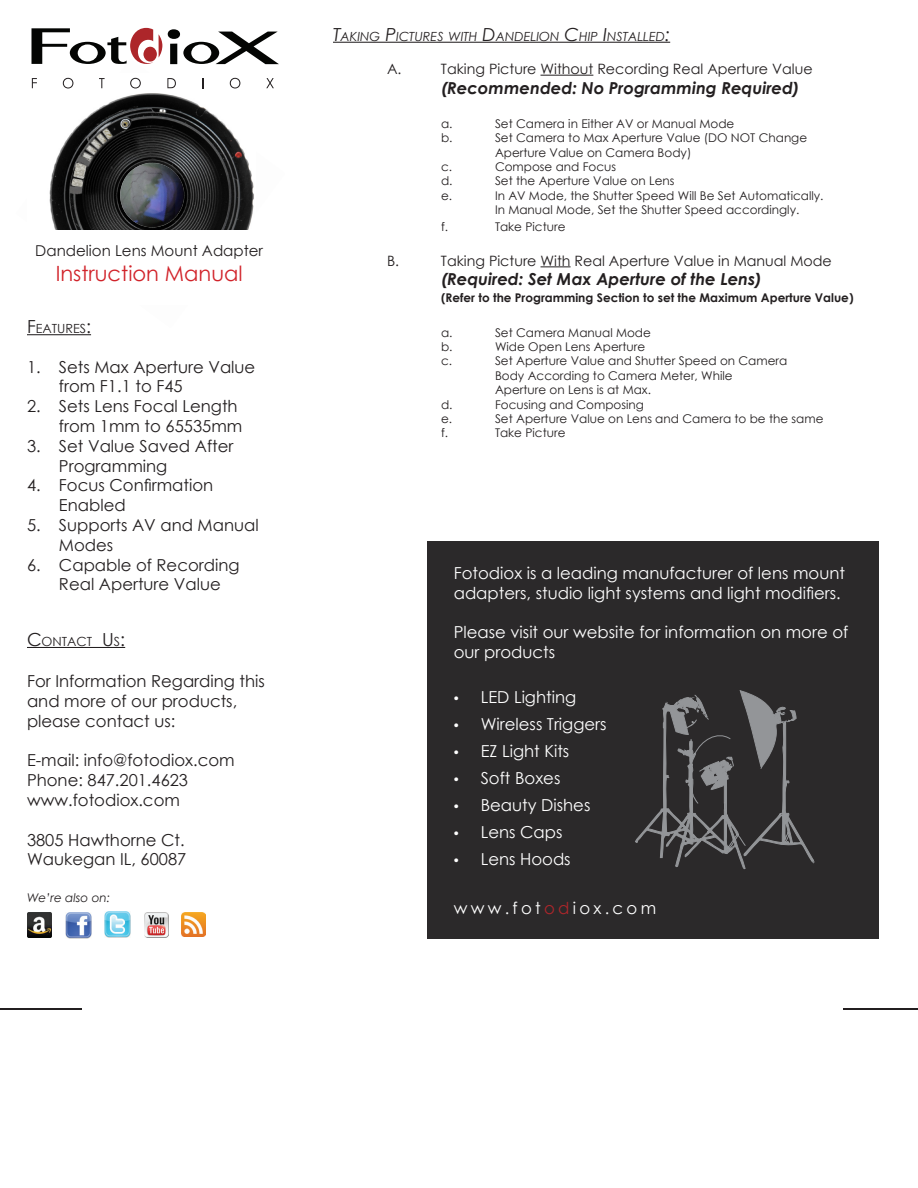
<style>
.page{position:relative;width:918px;height:1188px;background:#fff}
.page>*{position:absolute;margin:0;border:0;box-sizing:border-box;transform-origin:0 0}
.t1{font:21px "Century Gothic";color:#d1232a}
.t2{font:16.5px/19.8px "Century Gothic";color:#231f20}
.t3{font:16.5px/19.8px "Century Gothic";color:#fff}
.t4{font:italic 700 16.5px "Century Gothic";color:#231f20}
.t5{font:16.5px "Century Gothic";letter-spacing:.2em;color:#fff}
.t6{font:15px "Century Gothic";color:#231f20}
.t7{font:14.25px "Century Gothic";color:#231f20}
.t8{font:italic 12.6px "Century Gothic";color:#231f20}
.t9{font:12.6px "Century Gothic";color:#231f20}
.t10{font:12px/14.4px "Century Gothic";color:#231f20}
.t11{font:700 12px "Century Gothic";color:#231f20}
.t12{font:italic 12px "Century Gothic";color:#231f20}
.s1{font-size:18px}
.s2{font-family:"Myriad Pro";font-size:18px}
.s3{color:#ad262a}
</style>
<div class="page">
<div style="left:427px;top:541px;width:451px;height:397px;background:#2b292a"></div>
<img style="left:31px;top:77px;width:223px;height:153px">
<svg style="left:32px;top:28px;width:247px;height:36px"></svg>
<svg style="left:32px;top:78px;width:5px;height:10px"></svg>
<svg style="left:63px;top:78px;width:10px;height:10px"></svg>
<svg style="left:99px;top:78px;width:6px;height:10px"></svg>
<svg style="left:130px;top:78px;width:11px;height:10px"></svg>
<svg style="left:167px;top:78px;width:9px;height:10px"></svg>
<svg style="left:230px;top:78px;width:10px;height:10px"></svg>
<svg style="left:266px;top:78px;width:8px;height:10px"></svg>
<hr style="left:27px;top:334px;width:64px;height:1px;background:#231f20">
<hr style="left:27px;top:647px;width:98px;height:1px;background:#231f20">
<hr style="left:333px;top:42px;width:337px;height:1px;background:#231f20">
<hr style="left:541px;top:75px;width:52px;height:1px;background:#231f20">
<hr style="left:541px;top:266px;width:30px;height:1px;background:#231f20">
<img style="left:27px;top:913px;width:24px;height:24px">
<img style="left:66px;top:912px;width:26px;height:26px">
<img style="left:105px;top:912px;width:26px;height:26px">
<img style="left:144px;top:913px;width:25px;height:24px">
<img style="left:182px;top:913px;width:24px;height:24px">
<hr style="left:0;top:1008px;width:82px;height:2px;background:#231f20">
<hr style="left:843px;top:1008px;width:75px;height:2px;background:#231f20">
<svg style="left:635px;top:690px;width:179px;height:179px"></svg>
<p class="t6" style="left:35px;top:240px;width:229px">Dandelion Lens Mount Adapter</p>
<p class="t1" style="left:56px;top:259px;width:188px">Instruction Manual</p>
<p class="t9" style="left:27px;top:320px;width:66px"><span class="s1">F</span>EATURES<span class="s1">:</span></p>
<p class="t2" style="left:59px;top:356px;width:198px;text-indent:-32px">1. Sets Max Aperture Value from F1.1 to F45</p>
<p class="t2" style="left:27px;top:396px;width:217px;text-align:right">2. Sets Lens Focal Length from 1mm to 65535mm</p>
<p class="t2" style="left:59px;top:436px;width:176px;text-indent:-32px">3. Set Value Saved After<br>Programming</p>
<p class="t2" style="left:59px;top:475px;width:156px;text-indent:-32px">4. Focus Confirmation<br>Enabled</p>
<p class="t2" style="left:59px;top:515px;width:201px;text-indent:-32px">5. Supports AV and Manual<br>Modes</p>
<p class="t2" style="left:59px;top:554px;width:182px;text-indent:-32px">6. Capable of Recording<br>Real Aperture Value</p>
<p class="t9" style="left:27px;top:632px;width:100px"><span class="s1">C</span>ONTACT <span class="s1">U</span>S<span class="s1">:</span></p>
<p class="t2" style="left:27px;top:671px;width:239px">For Information Regarding this and more of our products, please contact us:</p>
<p class="t2" style="left:27px;top:750px;width:209px">E-mail: info@fotodiox.com</p>
<p class="t2" style="left:27px;top:770px;width:163px">Phone: 847.201.4623</p>
<p class="t2" style="left:27px;top:790px;width:154px">www.fotodiox.com</p>
<p class="t2" style="left:27px;top:829px;width:159px">3805 Hawthorne Ct.</p>
<p class="t2" style="left:27px;top:849px;width:161px">Waukegan IL, 60087</p>
<p class="t12" style="left:27px;top:890px;width:85px">We’re also on:</p>
<p class="t8" style="left:333px;top:27px;width:339px"><span class="s1">T</span>AKING <span class="s1">P</span>ICTURES WITH <span class="s1">D</span>ANDELION <span class="s1">C</span>HIP <span class="s1">I</span>NSTALLED<span class="s1">:</span></p>
<p class="t7" style="left:387px;top:59px;width:16px">A.</p>
<p class="t7" style="left:441px;top:59px;width:373px">Taking Picture Without Recording Real Aperture Value</p>
<p class="t4" style="left:441px;top:75px;width:360px">(Recommended: No Programming Required)</p>
<p class="t10" style="left:441px;top:116px;width:13px">a.</p>
<p class="t10" style="left:495px;top:116px;width:241px">Set Camera in Either AV or Manual Mode</p>
<p class="t10" style="left:441px;top:130px;width:13px">b.</p>
<p class="t10" style="left:495px;top:130px;width:314px">Set Camera to Max Aperture Value (DO NOT Change</p>
<p class="t10" style="left:495px;top:145px;width:198px">Aperture Value on Camera Body)</p>
<p class="t10" style="left:441px;top:159px;width:13px">c.</p>
<p class="t10" style="left:495px;top:159px;width:123px">Compose and Focus</p>
<p class="t10" style="left:441px;top:174px;width:13px">d.</p>
<p class="t10" style="left:495px;top:174px;width:181px">Set the Aperture Value on Lens</p>
<p class="t10" style="left:441px;top:188px;width:13px">e.</p>
<p class="t10" style="left:495px;top:188px;width:330px">In AV Mode, the Shutter Speed Will Be Set Automatically.</p>
<p class="t10" style="left:495px;top:202px;width:306px">In Manual Mode, Set the Shutter Speed accordingly.</p>
<p class="t10" style="left:441px;top:220px;width:9px">f.</p>
<p class="t10" style="left:495px;top:220px;width:72px">Take Picture</p>
<p class="t7" style="left:387px;top:250px;width:14px">B.</p>
<p class="t7" style="left:441px;top:250px;width:392px">Taking Picture With Real Aperture Value in Manual Mode</p>
<p class="t4" style="left:441px;top:267px;width:322px">(Required: Set Max Aperture of the Lens)</p>
<p class="t11" style="left:441px;top:289px;width:414px">(Refer to the Programming Section to set the Maximum Aperture Value)</p>
<p class="t10" style="left:441px;top:325px;width:13px">a.</p>
<p class="t10" style="left:495px;top:325px;width:157px">Set Camera Manual Mode</p>
<p class="t10" style="left:441px;top:339px;width:13px">b.</p>
<p class="t10" style="left:495px;top:339px;width:152px">Wide Open Lens Aperture</p>
<p class="t10" style="left:441px;top:354px;width:13px">c.</p>
<p class="t10" style="left:495px;top:354px;width:294px">Set Aperture Value and Shutter Speed on Camera<br>Body According to Camera Meter, While</p>
<p class="t10" style="left:495px;top:382px;width:157px">Aperture on Lens is at Max.</p>
<p class="t10" style="left:441px;top:397px;width:13px">d.</p>
<p class="t10" style="left:495px;top:397px;width:150px">Focusing and Composing</p>
<p class="t10" style="left:441px;top:411px;width:13px">e.</p>
<p class="t10" style="left:495px;top:411px;width:330px">Set Aperture Value on Lens and Camera to be the same</p>
<p class="t10" style="left:441px;top:426px;width:9px">f.</p>
<p class="t10" style="left:495px;top:426px;width:72px">Take Picture</p>
<p class="t3" style="left:454px;top:563px;width:393px">Fotodiox is a leading manufacturer of lens mount adapters, studio light systems and light modifiers.</p>
<p class="t3" style="left:454px;top:622px;width:396px">Please visit our website for information on more of our products</p>
<p class="t3" style="left:454px;top:687px;width:124px"><span class="s2">•</span> LED Lighting</p>
<p class="t3" style="left:454px;top:714px;width:154px"><span class="s2">•</span> Wireless Triggers</p>
<p class="t3" style="left:454px;top:741px;width:117px"><span class="s2">•</span> EZ Light Kits</p>
<p class="t3" style="left:454px;top:768px;width:108px"><span class="s2">•</span> Soft Boxes</p>
<p class="t3" style="left:454px;top:795px;width:138px"><span class="s2">•</span> Beauty Dishes</p>
<p class="t3" style="left:454px;top:822px;width:110px"><span class="s2">•</span> Lens Caps</p>
<p class="t3" style="left:454px;top:849px;width:118px"><span class="s2">•</span> Lens Hoods</p>
<p class="t5" style="left:454px;top:896px;width:204px">www.fot<span class="s3">od</span>iox.com</p>
</div>
